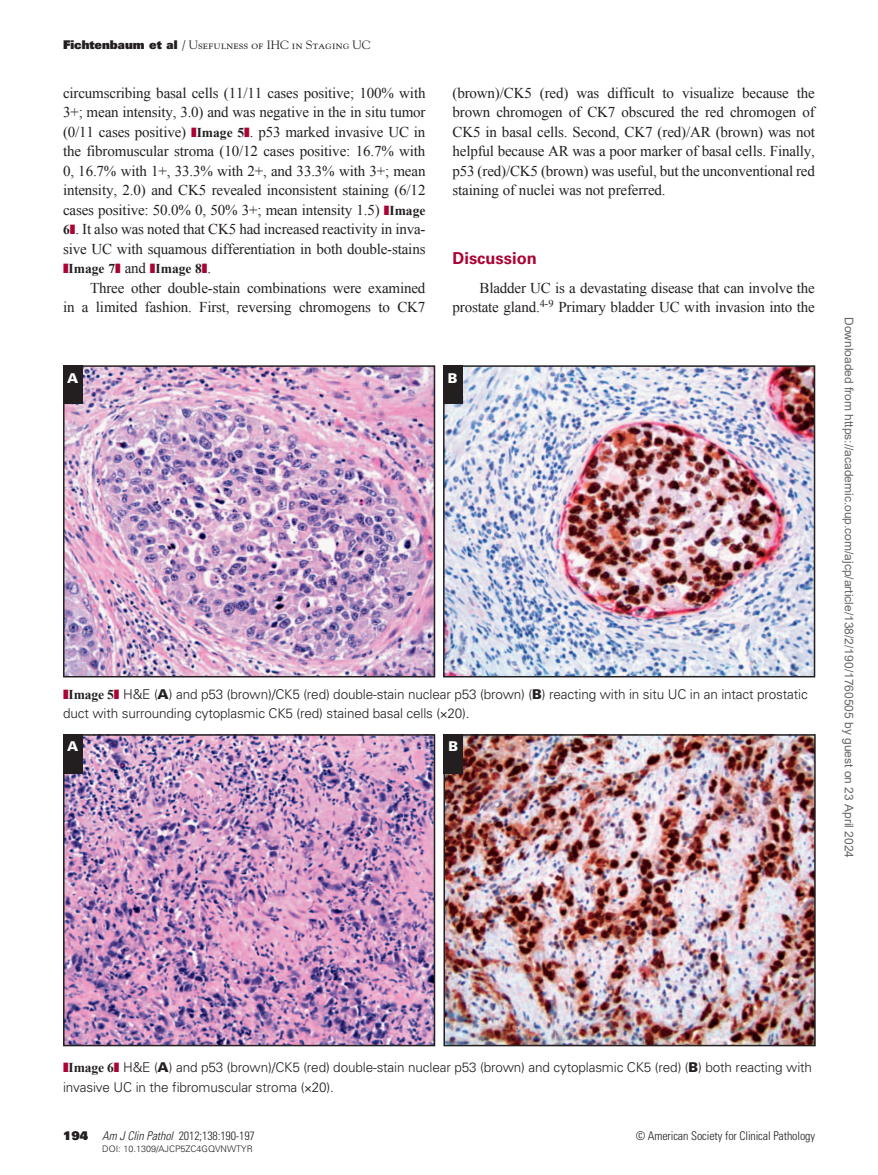
<style>
.page{position:relative;width:878px;height:1175px;background:#fff}
.page>*{position:absolute;margin:0;border:0;box-sizing:border-box;transform-origin:0 0}
.t1{font:700 16.5px "Univers LT Std";color:#ab0333}
.t2{font:15px/19.5px "Times New Roman";letter-spacing:-.01em;color:#231f20;text-align:justify}
.t3{font:300 13.5px/19.5px "Univers LT Std";letter-spacing:-.01em;color:#231f20}
.t4{font:700 13.5px "Times New Roman";color:#231f20}
.t5{font:900 13.5px "Univers LT Std";color:#fff}
.t6{font:12px "Arial";color:#666}
.t7{font:300 condensed 12px "Univers LT Std";letter-spacing:-.01em;color:#231f20}
.t8{font:12px "Goudy Std";color:#231f20}
.t9{font:300 9px "Univers LT Std";color:#231f20}
.s1{font-family:"Univers LT Std X Black"}
.s2{color:#ab0333}
.s3{font-weight:700;font-size:13.5px}
.s4{font-weight:400;font-size:15px}
.s5{font-family:"Times New Roman";font-weight:700}
.s6{font-weight:900}
.s7{font-family:"Univers LT Std X Black";font-weight:400;font-stretch:normal}
.s8{font-style:italic}
.s9{font-family:"Univers LT Std X Black";font-weight:400;font-size:12px;color:#fff}
</style>
<div class="page">
<img style="left:66px;top:368px;width:366px;height:306px">
<div style="left:63px;top:365px;width:372px;height:312px;border:2px solid #231f20"></div>
<div style="left:63px;top:365px;width:19px;height:39px;background:#231f20"></div>
<img style="left:446px;top:368px;width:366px;height:306px">
<div style="left:443px;top:365px;width:372px;height:312px;border:2px solid #231f20"></div>
<div style="left:443px;top:365px;width:19px;height:39px;background:#231f20"></div>
<img style="left:66px;top:737px;width:366px;height:306px">
<div style="left:63px;top:734px;width:372px;height:312px;border:2px solid #231f20"></div>
<div style="left:63px;top:734px;width:19px;height:39px;background:#231f20"></div>
<img style="left:446px;top:737px;width:366px;height:306px">
<div style="left:443px;top:734px;width:372px;height:312px;border:2px solid #231f20"></div>
<div style="left:443px;top:734px;width:20px;height:39px;background:#231f20"></div>
<p class="t8" style="left:63px;top:38px;width:309px"><span class="s1">Fichtenbaum et al</span> / Usefulness of IHC in Staging UC</p>
<p class="t2" style="left:63px;top:83px;width:364px">circumscribing basal cells (11/11 cases positive; 100% with 3+; mean intensity, 3.0) and was negative in the in situ tumor (0/11 cases positive) <span class="s2">❚</span><span class="s3">Image 5</span><span class="s2">❚</span>. p53 marked invasive UC in the fibromuscular stroma (10/12 cases positive: 16.7% with 0, 16.7% with 1+, 33.3% with 2+, and 33.3% with 3+; mean intensity, 2.0) and CK5 revealed inconsistent staining (6/12 cases positive: 50.0% 0, 50% 3+; mean intensity 1.5) <span class="s2">❚</span><span class="s3">Image 6</span><span class="s2">❚</span>. It also was noted that CK5 had increased reactivity in inva&shy;sive UC with squamous differentiation in both double-stains</p>
<p class="t4" style="left:63px;top:259px;width:150px"><span class="s2">❚</span>Image 7<span class="s2">❚</span> <span class="s4">and</span> <span class="s2">❚</span>Image 8<span class="s2">❚</span><span class="s4">.</span></p>
<p class="t2" style="left:63px;top:278px;width:364px;text-align:right">Three other double-stain combinations were examined<br>in a limited fashion. First, reversing chromogens to CK7</p>
<p class="t2" style="left:452px;top:83px;width:364px">(brown)/CK5 (red) was difficult to visualize because the brown chromogen of CK7 obscured the red chromogen of CK5 in basal cells. Second, CK7 (red)/AR (brown) was not helpful because AR was a poor marker of basal cells. Finally, p53 (red)/CK5 (brown) was useful, but the unconventional red staining of nuclei was not preferred.</p>
<p class="t1" style="left:452px;top:249px;width:86px">Discussion</p>
<p class="t2" style="left:452px;top:278px;width:364px;text-align:right">Bladder UC is a devastating disease that can involve the prostate gland.<sup>4-9</sup> Primary bladder UC with invasion into the</p>
<p class="t5" style="left:67px;top:369px;width:13px">A</p>
<p class="t5" style="left:448px;top:369px;width:11px">B</p>
<p class="t3" style="left:63px;top:684px;width:746px"><span class="s2">❚</span><span class="s5">Image 5</span><span class="s2">❚</span> H&amp;E (<span class="s6">A</span>) and p53 (brown)/CK5 (red) double-stain nuclear p53 (brown) (<span class="s6">B</span>) reacting with in situ UC in an intact prostatic duct with surrounding cytoplasmic CK5 (red) stained basal cells ( 20).</p>
<p class="t5" style="left:67px;top:738px;width:13px">A</p>
<p class="t5" style="left:448px;top:738px;width:11px">B</p>
<p class="t6" style="left:853px;top:317px;width:542px;rotate:90deg">Downloaded from https://academic.oup.com/ajcp/article/138/2/190/1760505 by guest on 23 April 2024</p>
<p class="t3" style="left:63px;top:1057px;width:750px"><span class="s2">❚</span><span class="s5">Image 6</span><span class="s2">❚</span> H&amp;E (<span class="s6">A</span>) and p53 (brown)/CK5 (red) double-stain nuclear p53 (brown) and cytoplasmic CK5 (red) (<span class="s6">B</span>) both reacting with invasive UC in the fibromuscular stroma ( 20).</p>
<p class="t7" style="left:63px;top:1128px;width:193px"><span class="s7">194</span> <span class="s8">Am J Clin Pathol</span> 2012;138:190-197</p>
<p class="t9" style="left:63px;top:1143px;width:191px"><span class="s9">194</span> DOI: 10.1309/AJCP5ZC4GQVNWTYR</p>
<p class="t7" style="left:635px;top:1128px;width:181px">© American Society for Clinical Pathology</p>
</div>
